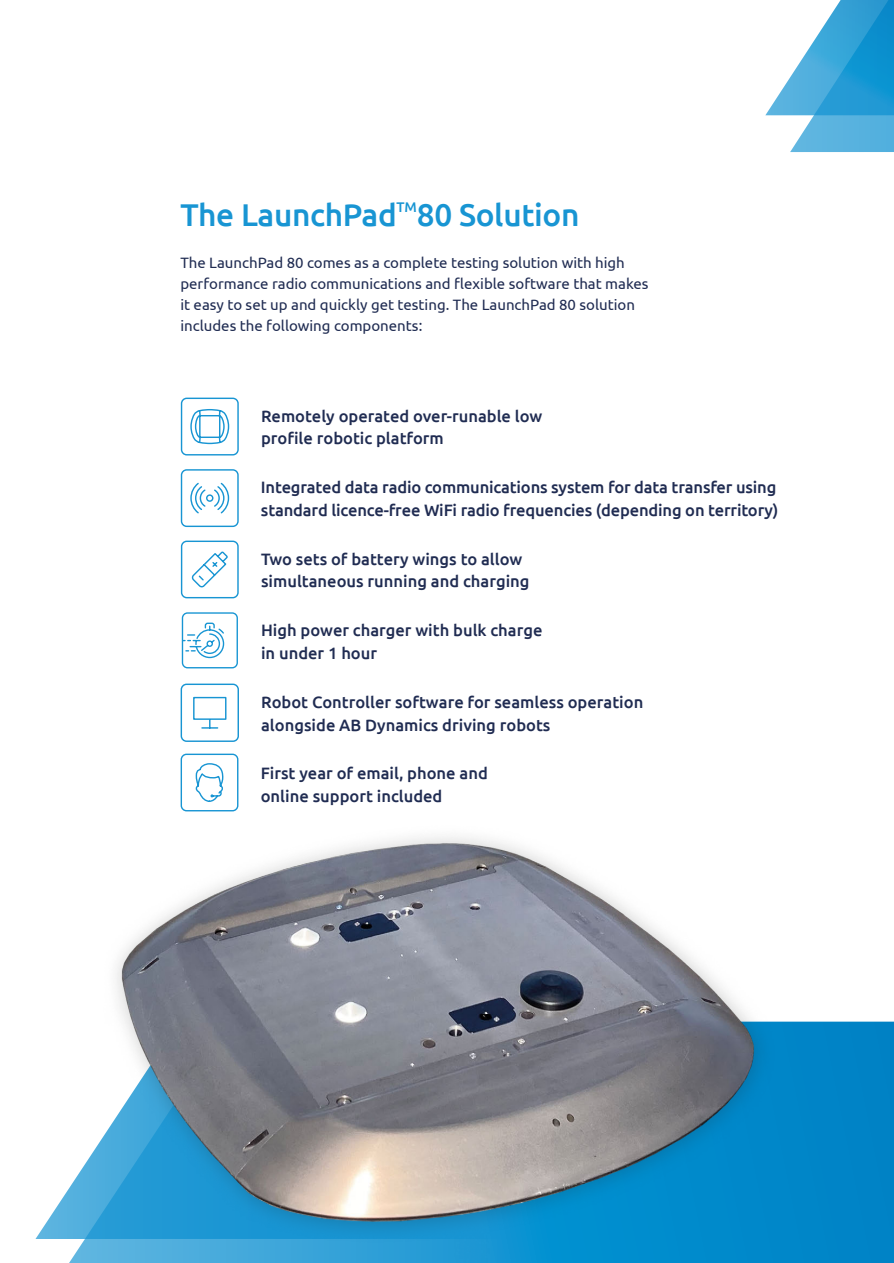
<style>
.page{position:relative;width:894px;height:1263px;background:#fff}
.page>*{position:absolute;margin:0;border:0;box-sizing:border-box;transform-origin:0 0}
.t1{font:500 31.5px "Ubuntu";letter-spacing:-.01em;color:#1895d3}
.t2{font:500 16.5px/22.5px "Ubuntu";color:#202c52}
.t3{font:15px/21px "Ubuntu";color:#202c52}
.t4{font:500 13.95px "Ubuntu";color:#1895d3}
</style>
<div class="page">
<div style="left:789px;top:1022px;width:104px;height:217px;background:#0084c7"></div>
<svg style="left:765px;top:0;width:128px;height:152px"></svg>
<img style="left:35px;top:776px;width:754px;height:487px">
<svg style="left:181px;top:612px;width:57px;height:57px"></svg>
<svg style="left:180px;top:540px;width:59px;height:59px"></svg>
<svg style="left:180px;top:397px;width:59px;height:59px"></svg>
<svg style="left:180px;top:469px;width:59px;height:59px"></svg>
<svg style="left:180px;top:683px;width:59px;height:59px"></svg>
<svg style="left:195px;top:763px;width:29px;height:40px"></svg>
<div style="left:180px;top:754px;width:58px;height:57px;border:1px solid #1895d3;border-radius:5px"></div>
<h1 class="t1" style="left:180px;top:195px;width:218px">The LaunchPad</h1>
<p class="t4" style="left:396px;top:198px;width:22px">TM</p>
<h1 class="t1" style="left:417px;top:195px;width:164px">80 Solution</h1>
<p class="t3" style="left:180px;top:252px;width:469px">The LaunchPad 80 comes as a complete testing solution with high performance radio communications and flexible software that makes it easy to set up and quickly get testing. The LaunchPad 80 solution includes the following components:</p>
<p class="t2" style="left:261px;top:404px;width:283px">Remotely operated over-runable low profile robotic platform</p>
<p class="t2" style="left:261px;top:475px;width:519px">Integrated data radio communications system for data transfer using standard licence-free WiFi radio frequencies (depending on territory)</p>
<p class="t2" style="left:261px;top:547px;width:270px">Two sets of battery wings to allow simultaneous running and charging</p>
<p class="t2" style="left:261px;top:618px;width:283px">High power charger with bulk charge in under 1 hour</p>
<p class="t2" style="left:261px;top:690px;width:383px">Robot Controller software for seamless operation alongside AB Dynamics driving robots</p>
<p class="t2" style="left:261px;top:761px;width:228px">First year of email, phone and online support included</p>
</div>
